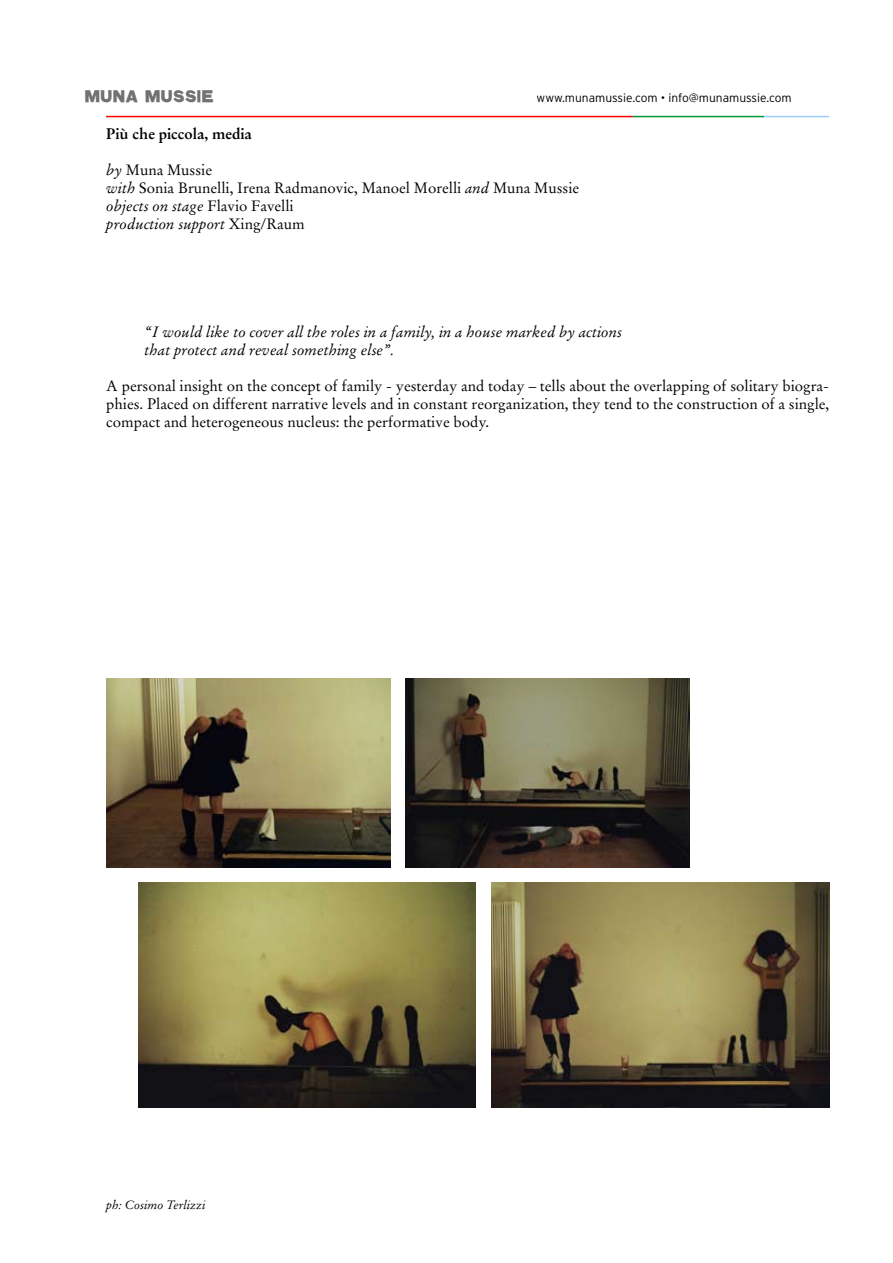
<style>
.page{position:relative;width:893px;height:1263px;background:#fff}
.page>*{position:absolute;margin:0;border:0;box-sizing:border-box;transform-origin:0 0}
.t1{font:18px "Type No 4";color:#707173}
.t2{font:15px/18px "Stempel Garamond";color:#000}
.t3{font:italic 15px/18px "Stempel Garamond";color:#000}
.t4{font:700 15px "Stempel Garamond";color:#000}
.t5{font:300 12px "Interstate";color:#000}
.t6{font:italic 12px "Stempel Garamond";color:#000}
.s1{font-style:italic}
</style>
<div class="page">
<hr style="left:106px;top:116px;width:527px;height:1px;background:#f00">
<hr style="left:633px;top:116px;width:131px;height:1px;background:#093">
<hr style="left:764px;top:116px;width:65px;height:1px;background:#9cf">
<img style="left:106px;top:678px;width:284px;height:189px">
<img style="left:492px;top:882px;width:337px;height:225px">
<img style="left:138px;top:882px;width:337px;height:225px">
<img style="left:405px;top:678px;width:284px;height:189px">
<p class="t1" style="left:85px;top:90px;width:131px">MUNA MUSSIE</p>
<p class="t5" style="left:537px;top:91px;width:257px">www.munamussie.com • info@munamussie.com</p>
<p class="t4" style="left:106px;top:125px;width:147px">Più che piccola, media</p>
<p class="t2" style="left:106px;top:161px;width:474px"><span class="s1">by</span> Muna Mussie<br><span class="s1">with</span> Sonia Brunelli, Irena Radmanovic, Manoel Morelli <span class="s1">and</span> Muna Mussie <span class="s1">objects on stage</span> Flavio Favelli<br><span class="s1">production support</span> Xing/Raum</p>
<p class="t3" style="left:145px;top:323px;width:479px">“I would like to cover all the roles in a family, in a house marked by actions that protect and reveal something else”.</p>
<p class="t2" style="left:106px;top:377px;width:724px;text-align:justify">A personal insight on the concept of family - yesterday and today – tells about the overlapping of solitary biogra&shy;phies. Placed on different narrative levels and in constant reorganization, they tend to the construction of a single, compact and heterogeneous nucleus: the performative body.</p>
<p class="t6" style="left:106px;top:1197px;width:101px">ph: Cosimo Terlizzi</p>
</div>
